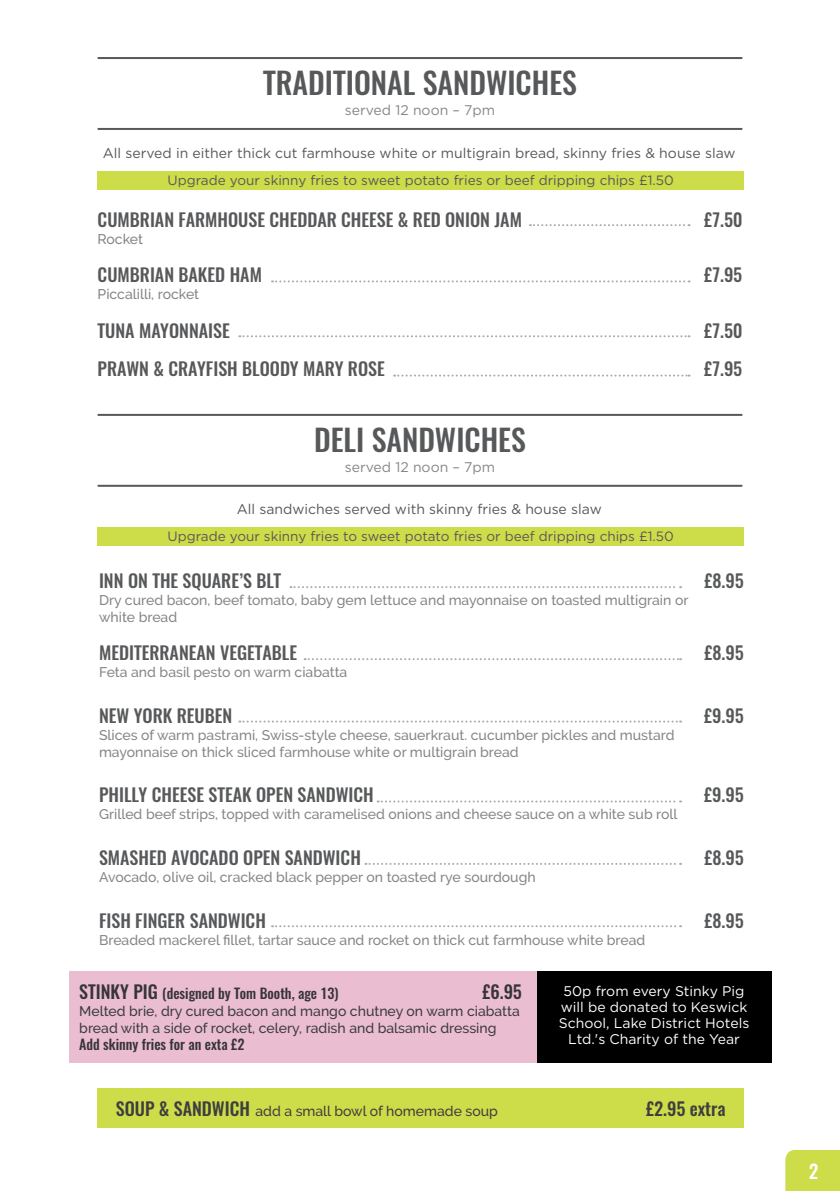
<style>
.page{position:relative;width:840px;height:1191px;background:#fff}
.page>*{position:absolute;margin:0;border:0;box-sizing:border-box;transform-origin:0 0}
.t1{font:500 30px "Oswald";color:#57585a}
.t2{font:500 19px "Oswald";color:#fff}
.t3{font:500 18px "Oswald";color:#57585a}
.t4{font:500 18px "Oswald";color:#3e3e3f}
.t5{font:500 18px "Oswald";color:#363536}
.t6{font:500 14px/16.8px "Raleway";color:#848689}
.t7{font:14px "Gotham";color:#57585a}
.t8{font:500 14px/16.8px "Raleway";color:#3c3c3d}
.t9{font:14px/16px "Gotham";color:#fff;text-align:center}
.t10{font:500 14px "Oswald";color:#363536}
.t11{font:500 14px "Raleway";color:#3e3e3f}
.t12{font:14px "Gotham";color:#848689}
.t13{font:13.6px "Gotham";color:#57585a}
.s1{font-size:18px}
.s2{font-family:"Oswald";font-size:18px}
</style>
<div class="page">
<div style="left:69px;top:971px;width:662px;height:91px;background:#eabdd1"></div>
<div style="left:98px;top:1088px;width:645px;height:39px;background:#cddc49"></div>
<div style="left:785px;top:1150px;width:54px;height:41px;background:#cddc49"></div>
<hr style="left:98px;top:414px;width:644px;height:2px;background:#57585a">
<hr style="left:98px;top:485px;width:644px;height:2px;background:#57585a">
<svg style="left:290px;top:586px;width:390px;height:2px"></svg>
<svg style="left:304px;top:658px;width:376px;height:2px"></svg>
<svg style="left:239px;top:720px;width:441px;height:2px"></svg>
<svg style="left:377px;top:800px;width:303px;height:2px"></svg>
<svg style="left:365px;top:863px;width:315px;height:2px"></svg>
<svg style="left:272px;top:925px;width:408px;height:2px"></svg>
<div style="left:98px;top:171px;width:645px;height:19px;background:#cddc49"></div>
<div style="left:536px;top:971px;width:234px;height:91px;background:#000"></div>
<hr style="left:98px;top:57px;width:644px;height:2px;background:#57585a">
<hr style="left:98px;top:128px;width:644px;height:2px;background:#57585a">
<svg style="left:529px;top:224px;width:160px;height:2px"></svg>
<svg style="left:272px;top:280px;width:417px;height:2px"></svg>
<svg style="left:239px;top:335px;width:450px;height:2px"></svg>
<svg style="left:394px;top:374px;width:295px;height:2px"></svg>
<div style="left:98px;top:527px;width:645px;height:18px;background:#cddc49"></div>
<h1 class="t1" style="left:263px;top:67px;width:315px">TRADITIONAL SANDWICHES</h1>
<p class="t12" style="left:344px;top:102px;width:152px">served 12 noon – 7pm</p>
<p class="t7" style="left:103px;top:145px;width:634px">All served in either thick cut farmhouse white or multigrain bread, skinny fries &amp; house slaw</p>
<p class="t13" style="left:167px;top:173px;width:507px">Upgrade your skinny fries to sweet potato fries or beef dripping chips £1.50</p>
<p class="t3" style="left:98px;top:210px;width:425px">CUMBRIAN FARMHOUSE CHEDDAR CHEESE &amp; RED ONION JAM</p>
<p class="t3" style="left:703px;top:210px;width:40px">£7.50</p>
<p class="t6" style="left:98px;top:230px;width:47px">Rocket</p>
<p class="t3" style="left:98px;top:265px;width:166px">CUMBRIAN BAKED HAM</p>
<p class="t3" style="left:703px;top:265px;width:40px">£7.95</p>
<p class="t6" style="left:98px;top:286px;width:103px">Piccalilli, rocket</p>
<p class="t3" style="left:98px;top:321px;width:134px">TUNA MAYONNAISE</p>
<p class="t3" style="left:703px;top:321px;width:40px">£7.50</p>
<p class="t3" style="left:98px;top:359px;width:288px">PRAWN &amp; CRAYFISH BLOODY MARY ROSE</p>
<p class="t3" style="left:703px;top:359px;width:40px">£7.95</p>
<h1 class="t1" style="left:314px;top:424px;width:213px">DELI SANDWICHES</h1>
<p class="t12" style="left:344px;top:459px;width:152px">served 12 noon – 7pm</p>
<p class="t7" style="left:237px;top:501px;width:366px">All sandwiches served with skinny fries &amp; house slaw</p>
<p class="t13" style="left:167px;top:528px;width:507px">Upgrade your skinny fries to sweet potato fries or beef dripping chips £1.50</p>
<p class="t3" style="left:99px;top:571px;width:184px">INN ON THE SQUARE’S BLT</p>
<p class="t3" style="left:704px;top:571px;width:41px">£8.95</p>
<p class="t6" style="left:99px;top:591px;width:590px">Dry cured bacon, beef tomato, baby gem lettuce and mayonnaise on toasted multigrain or white bread</p>
<p class="t3" style="left:99px;top:643px;width:200px">MEDITERRANEAN VEGETABLE</p>
<p class="t3" style="left:704px;top:643px;width:41px">£8.95</p>
<p class="t6" style="left:99px;top:664px;width:250px">Feta and basil pesto on warm ciabatta</p>
<p class="t3" style="left:99px;top:706px;width:135px">NEW YORK REUBEN</p>
<p class="t3" style="left:703px;top:706px;width:41px">£9.95</p>
<p class="t6" style="left:99px;top:726px;width:576px">Slices of warm pastrami, Swiss-style cheese, sauerkraut. cucumber pickles and mustard mayonnaise on thick sliced farmhouse white or multigrain bread</p>
<p class="t3" style="left:99px;top:785px;width:276px">PHILLY CHEESE STEAK OPEN SANDWICH</p>
<p class="t3" style="left:703px;top:785px;width:41px">£9.95</p>
<p class="t6" style="left:99px;top:806px;width:579px">Grilled beef strips, topped with caramelised onions and cheese sauce on a white sub roll</p>
<p class="t3" style="left:99px;top:848px;width:263px">SMASHED AVOCADO OPEN SANDWICH</p>
<p class="t3" style="left:704px;top:848px;width:41px">£8.95</p>
<p class="t6" style="left:99px;top:868px;width:438px">Avocado, olive oil, cracked black pepper on toasted rye sourdough</p>
<p class="t3" style="left:99px;top:911px;width:168px">FISH FINGER SANDWICH</p>
<p class="t3" style="left:704px;top:911px;width:41px">£8.95</p>
<p class="t6" style="left:99px;top:931px;width:547px">Breaded mackerel fillet, tartar sauce and rocket on thick cut farmhouse white bread</p>
<p class="t10" style="left:79px;top:986px;width:261px"><span class="s1">STINKY PIG</span> (designed by Tom Booth, age 13)</p>
<p class="t5" style="left:482px;top:982px;width:41px">£6.95</p>
<p class="t8" style="left:79px;top:1002px;width:442px">Melted brie, dry cured bacon and mango chutney on warm ciabatta bread with a side of rocket, celery, radish and balsamic dressing</p>
<p class="t10" style="left:79px;top:1036px;width:167px">Add skinny fries for an exta £2</p>
<p class="t9" style="left:558px;top:983px;width:192px">50p from every Stinky Pig will be donated to Keswick<br>School, Lake District Hotels<br>Ltd.'s Charity of the Year</p>
<p class="t11" style="left:116px;top:1102px;width:383px"><span class="s2">SOUP &amp; SANDWICH</span> add a small bowl of homemade soup</p>
<p class="t4" style="left:645px;top:1098px;width:81px">£2.95 extra</p>
<h2 class="t2" style="left:808px;top:1161px;width:11px">2</h2>
</div>
